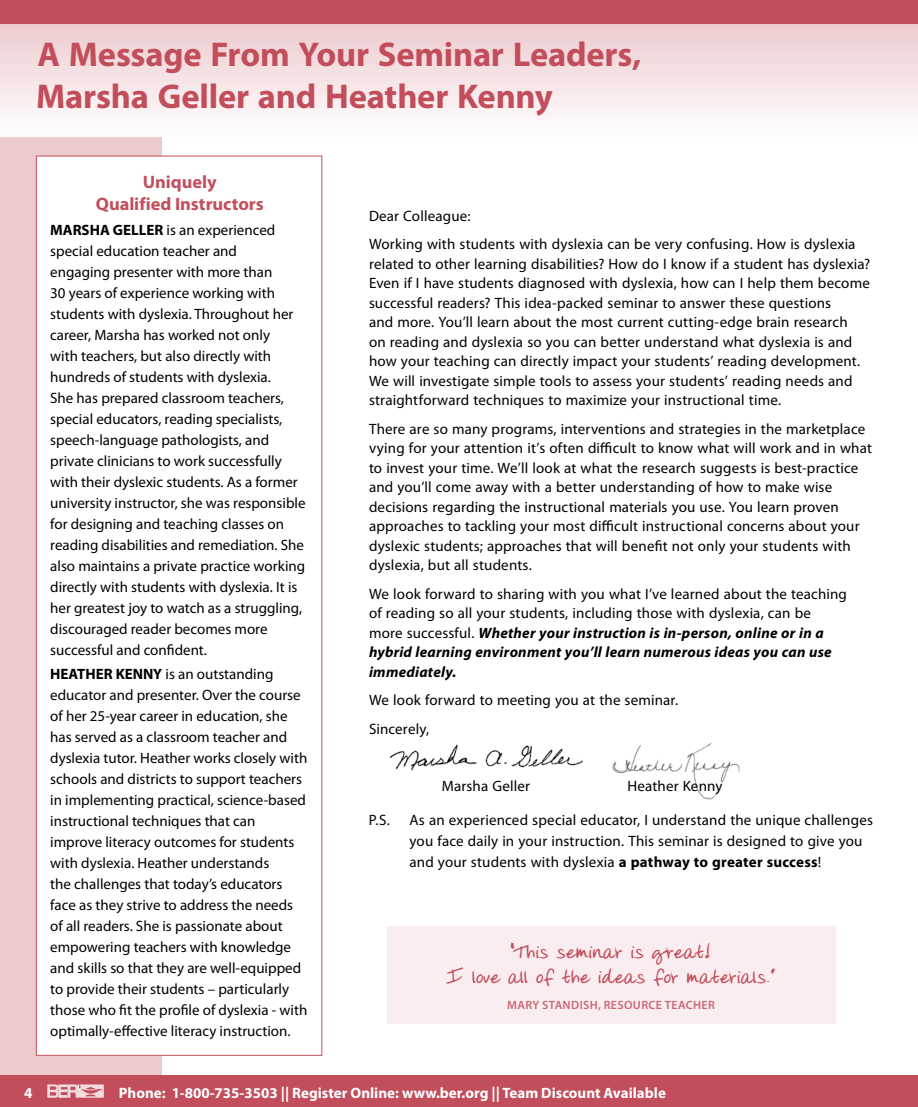
<style>
.page{position:relative;width:918px;height:1107px;background:#fff}
.page>*{position:absolute;margin:0;border:0;box-sizing:border-box;transform-origin:0 0}
.t1{font:700 34.5px/41.4px "Myriad Pro";letter-spacing:-.005em;color:#c24e5c}
.t2{font:700 21px/25.2px "Donnys Hand";letter-spacing:.005em;color:#c24e5c;text-align:center}
.t3{font:700 18px/21.6px "Myriad Pro";letter-spacing:-.005em;color:#c24e5c;text-align:center}
.t4{font:15px/21px "Myriad Pro";color:#000}
.t5{font:700 15px "Myriad Pro";color:#fff}
.t6{font:600 12px "Myriad Pro";letter-spacing:.03em;color:#ca6773}
.s1{font-weight:700}
.s2{font-weight:700;font-style:italic}
</style>
<div class="page">
<div style="left:0;top:0;width:162px;height:1107px;background:#edcace"></div>
<div style="left:0;top:1076px;width:918px;height:31px;background:#c24e5c"></div>
<svg style="left:47px;top:1084px;width:57px;height:14px"></svg>
<img style="left:390px;top:744px;width:193px;height:27px">
<img style="left:612px;top:743px;width:128px;height:57px">
<div style="left:36px;top:156px;width:286px;height:899px;background:#fff"></div>
<svg style="left:0;top:24px;width:918px;height:112px"></svg>
<div style="left:0;top:0;width:918px;height:24px;background:#c24e5c"></div>
<div style="left:387px;top:926px;width:448px;height:98px;background:#f9edef"></div>
<h1 class="t1" style="left:36px;top:33px;width:607px">A Message From Your Seminar Leaders,<br>Marsha Geller and Heather Kenny</h1>
<p class="t3" style="left:96px;top:170px;width:169px">Uniquely<br>Qualified Instructors</p>
<p class="t4" style="left:50px;top:219px;width:257px"><span class="s1">MARSHA GELLER</span> is an experienced special education teacher and<br>engaging presenter with more than<br>30 years of experience working with students with dyslexia. Throughout her career, Marsha has worked not only<br>with teachers, but also directly with hundreds of students with dyslexia.<br>She has prepared classroom teachers, special educators, reading specialists, speech-language pathologists, and private clinicians to work successfully with their dyslexic students. As a former university instructor, she was responsible for designing and teaching classes on reading disabilities and remediation. She also maintains a private practice working directly with students with dyslexia. It is her greatest joy to watch as a struggling, discouraged reader becomes more successful and confident.</p>
<p class="t4" style="left:50px;top:663px;width:259px"><span class="s1">HEATHER KENNY</span> is an outstanding educator and presenter. Over the course of her 25-year career in education, she has served as a classroom teacher and dyslexia tutor. Heather works closely with schools and districts to support teachers in implementing practical, science-based instructional techniques that can improve literacy outcomes for students with dyslexia. Heather understands<br>the challenges that today’s educators face as they strive to address the needs of all readers. She is passionate about empowering teachers with knowledge and skills so that they are well-equipped to provide their students – particularly those who fit the profile of dyslexia - with optimally-effective literacy instruction.</p>
<p class="t4" style="left:369px;top:201px;width:488px;line-height:28.5px">Dear Colleague:<br>Working with students with dyslexia can be very confusing. How is dyslexia</p>
<p class="t4" style="left:369px;top:254px;width:503px;line-height:19.5px">related to other learning disabilities? How do I know if a student has dyslexia?<br>Even if I have students diagnosed with dyslexia, how can I help them become successful readers? This idea-packed seminar to answer these questions<br>and more. You’ll learn about the most current cutting-edge brain research<br>on reading and dyslexia so you can better understand what dyslexia is and how your teaching can directly impact your students’ reading development.<br>We will investigate simple tools to assess your students’ reading needs and straightforward techniques to maximize your instructional time.</p>
<p class="t4" style="left:369px;top:419px;width:505px;line-height:19.5px">There are so many programs, interventions and strategies in the marketplace vying for your attention it’s often difficult to know what will work and in what to invest your time. We’ll look at what the research suggests is best-practice and you’ll come away with a better understanding of how to make wise decisions regarding the instructional materials you use. You learn proven approaches to tackling your most difficult instructional concerns about your dyslexic students; approaches that will benefit not only your students with dyslexia, but all students.</p>
<p class="t4" style="left:369px;top:584px;width:480px;line-height:19.5px">We look forward to sharing with you what I’ve learned about the teaching of reading so all your students, including those with dyslexia, can be more successful. <span class="s2">Whether your instruction is in-person, online or in a hybrid learning environment you’ll learn numerous ideas you can use immediately.</span></p>
<p class="t4" style="left:369px;top:686px;width:311px;line-height:28.5px">We look forward to meeting you at the seminar.<br>Sincerely,</p>
<p class="t4" style="left:442px;top:775px;width:90px">Marsha Geller</p>
<p class="t4" style="left:628px;top:775px;width:96px">Heather Kenny</p>
<p class="t4" style="left:369px;top:810px;width:22px">P.S.</p>
<p class="t4" style="left:409px;top:810px;width:465px">As an experienced special educator, I understand the unique challenges you face daily in your instruction. This seminar is designed to give you and your students with dyslexia <span class="s1">a pathway to greater success</span>!</p>
<h2 class="t2" style="left:445px;top:940px;width:332px">“This seminar is great!<br>I love all of the ideas for materials.”</h2>
<p class="t6" style="left:507px;top:997px;width:209px">MARY STANDISH, RESOURCE TEACHER</p>
<p class="t5" style="left:24px;top:1083px;width:10px">4</p>
<p class="t5" style="left:119px;top:1083px;width:549px">Phone: 1-800-735-3503 || Register Online: www.ber.org || Team Discount Available</p>
</div>
